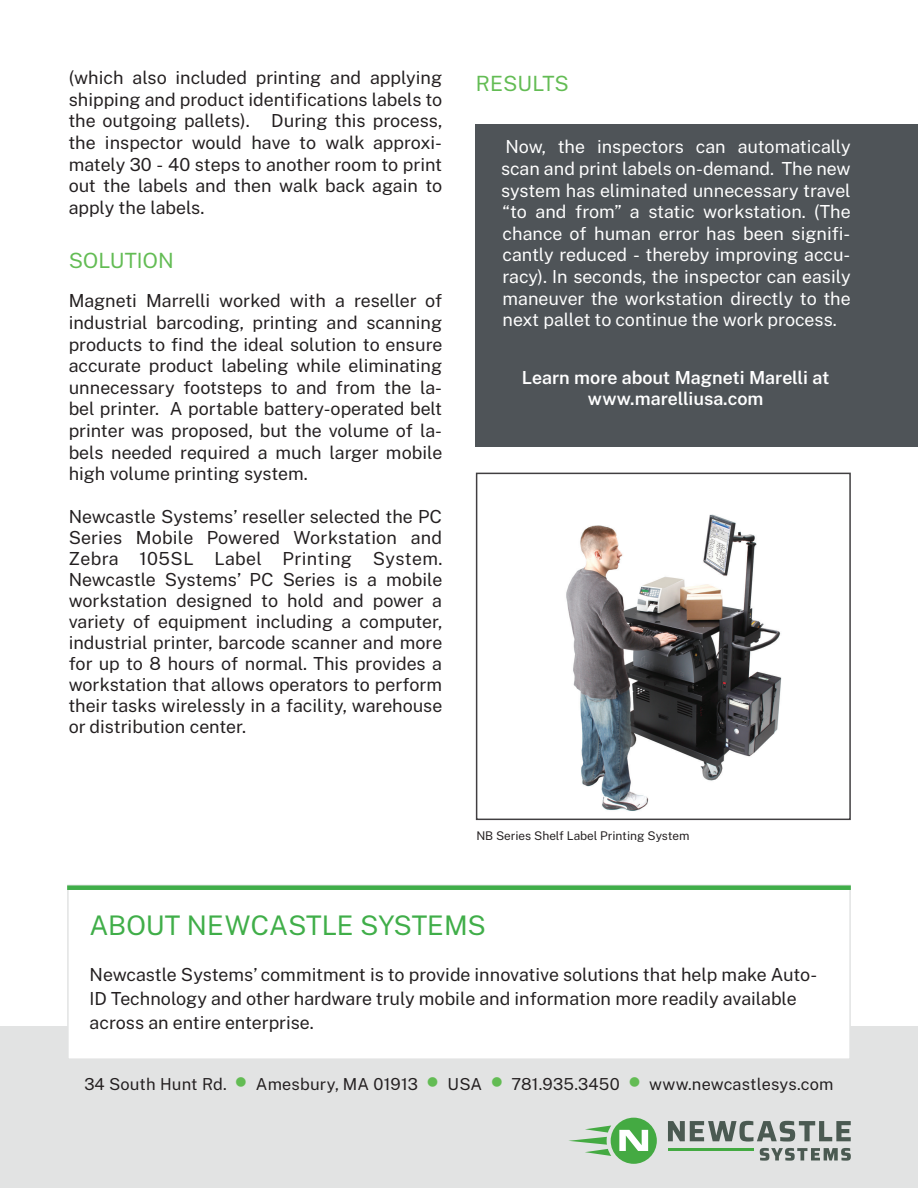
<style>
.page{position:relative;width:918px;height:1188px;background:#fff}
.page>*{position:absolute;margin:0;border:0;box-sizing:border-box;transform-origin:0 0}
.t1{font:27px "Public Sans";letter-spacing:-.005em;color:#40ae49}
.t2{font:21px "Public Sans";color:#63bc54}
.t3{font:18px/21.6px "Public Sans";color:#231f20;text-align:justify}
.t4{font:18px/21.6px "Public Sans";letter-spacing:-.005em;color:#fff;text-align:justify}
.t5{font:600 18px "Public Sans";color:#fff}
.t6{font:16.5px "Public Sans";letter-spacing:.01em;color:#231f20}
.t7{font:12px "Public Sans";color:#231f20}
.s1{color:#63bc54}
</style>
<div class="page">
<div style="left:0;top:1032px;width:918px;height:156px;background:#e2e3e3"></div>
<svg style="left:668px;top:1121px;width:183px;height:21px"></svg>
<svg style="left:760px;top:1148px;width:91px;height:13px"></svg>
<hr style="left:668px;top:1148px;width:85px;height:3px;background:#44aa42">
<svg style="left:569px;top:1118px;width:88px;height:46px"></svg>
<img style="left:566px;top:514px;width:216px;height:297px">
<div style="left:476px;top:473px;width:375px;height:347px;border:2px solid #413f41"></div>
<div style="left:67px;top:885px;width:784px;height:175px;background:#fff;border:2px solid #e2e3e3"></div>
<div style="left:67px;top:885px;width:784px;height:5px;background:#40ae49"></div>
<div style="left:475px;top:124px;width:443px;height:323px;background:#4f5458"></div>
<p class="t3" style="left:69px;top:66px;width:375px">(which also included printing and applying shipping and product identifications labels to the outgoing pallets). During this process, the inspector would have to walk approxi&shy;mately 30 - 40 steps to another room to print out the labels and then walk back again to apply the labels.</p>
<p class="t2" style="left:69px;top:244px;width:107px">SOLUTION</p>
<p class="t3" style="left:69px;top:289px;width:375px">Magneti Marrelli worked with a reseller of industrial barcoding, printing and scanning products to find the ideal solution to ensure accurate product labeling while eliminating unnecessary footsteps to and from the la&shy;bel printer. A portable battery-operated belt printer was proposed, but the volume of la&shy;bels needed required a much larger mobile high volume printing system.</p>
<p class="t3" style="left:69px;top:505px;width:375px;line-height:21px">Newcastle Systems’ reseller selected the PC Series Mobile Powered Workstation and Zebra 105SL Label Printing System.<br>Newcastle Systems’ PC Series is a mobile workstation designed to hold and power a variety of equipment including a computer, industrial printer, barcode scanner and more for up to 8 hours of normal. This provides a workstation that allows operators to perform their tasks wirelessly in a facility, warehouse or distribution center.</p>
<p class="t2" style="left:476px;top:68px;width:95px">RESULTS</p>
<p class="t4" style="left:501px;top:135px;width:351px">Now, the inspectors can automatically scan and print labels on-demand. The new system has eliminated unnecessary travel “to and from” a static workstation. (The chance of human error has been signifi&shy;cantly reduced - thereby improving accu&shy;racy). In seconds, the inspector can easily maneuver the workstation directly to the next pallet to continue the work process.</p>
<p class="t5" style="left:522px;top:363px;width:309px">Learn more about Magneti Marelli at</p>
<p class="t5" style="left:588px;top:385px;width:177px">www.marelliusa.com</p>
<p class="t7" style="left:476px;top:827px;width:215px">NB Series Shelf Label Printing System</p>
<p class="t1" style="left:90px;top:905px;width:398px">ABOUT NEWCASTLE SYSTEMS</p>
<p class="t3" style="left:90px;top:961px;width:729px;line-height:24px;text-align:left">Newcastle Systems’ commitment is to provide innovative solutions that help make Auto-<br>ID Technology and other hardware truly mobile and information more readily available across an entire enterprise.</p>
<p class="t6" style="left:84px;top:1071px;width:751px">34 South Hunt Rd. <span class="s1">●</span> Amesbury, MA 01913 <span class="s1">●</span> USA <span class="s1">●</span> 781.935.3450 <span class="s1">●</span> www.newcastlesys.com</p>
</div>
